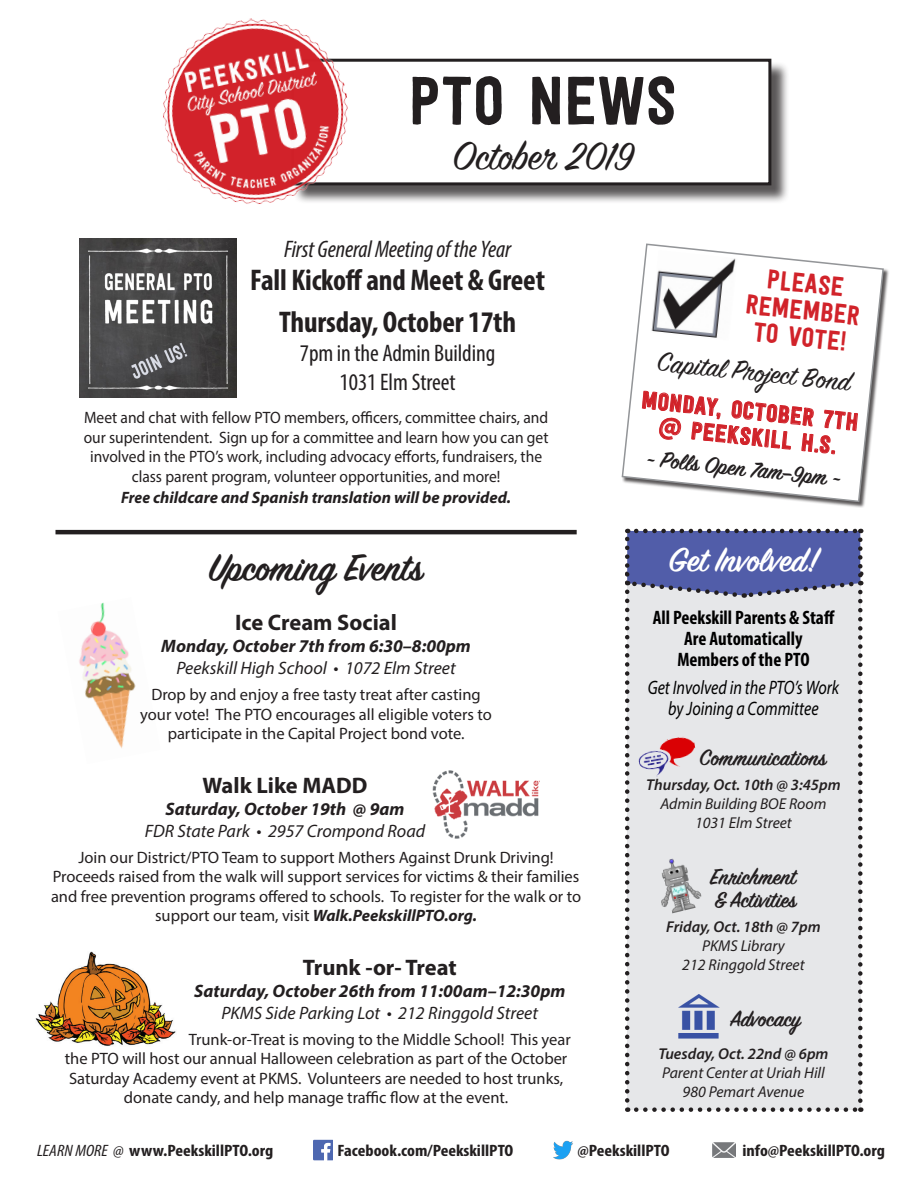
<style>
.page{position:relative;width:918px;height:1188px;background:#fff}
.page>*{position:absolute;margin:0;border:0;box-sizing:border-box;transform-origin:0 0}
.t1{font:67.5px "Festivo Letters No 1";color:#231f20}
.t2{font:43.5px "Sign Painter House Script";color:#231f20}
.Date_in_table{font:600 42px "Sign Painter House Script";color:#231f20}
.Paragraph_Style_1_le{font:600 37.5px "Sign Painter House Script";letter-spacing:-.005em;color:#fff}
.Date_in_table-2{font:700 condensed 30px "Myriad Pro";letter-spacing:-.005em;color:#231f20}
.t3{font:30px "Sign Painter House Script";color:#231f20}
.t4{font:27px/27px "Festivo Letters No 1";color:#d1232a;text-align:center}
.t5{font:600 25.5px "Sign Painter House Script";color:#231f20}
.Paragraph_Style_1_le-2{font:600 24.75px/22.5px "Sign Painter House Script";color:#231f20}
.Date_in_table-3{font:condensed 24px/28.8px "Myriad Pro";letter-spacing:-.005em;color:#231f20;text-align:center}
.t6{font:24px/25.5px "Festivo Letters No 1";color:#d1232a;text-align:center}
.Date_in_table-4{font:italic condensed 24px "Myriad Pro";letter-spacing:-.005em;color:#231f20}
.table_event_titles{font:700 22.5px "Myriad Pro";color:#231f20}
.t7{font:700 condensed 19.5px/21px "Myriad Pro";color:#000;text-align:center}
.t8{font:italic 19.5px/21px "Myriad Pro";color:#000;text-align:center;scale:.82 1}
.table_event_titles-2{font:italic 18px/21.6px "Myriad Pro";color:#231f20;text-align:center}
.table_event_titles-3{font:italic 700 18px/21.6px "Myriad Pro";color:#231f20;text-align:center}
.table_event_titles-4{font:16.5px/19.5px "Myriad Pro";color:#231f20;text-align:center}
.Paragraph_Style_1_le-3{font:16.5px/19.5px "Myriad Pro";color:#231f20;text-align:center;scale:.94 1}
.t9{font:700 condensed 16.5px "Myriad Pro";color:#231f20;scale:1.11 1}
.Paragraph_Style_1_le-4{font:italic 700 16.5px "Myriad Pro";color:#231f20;scale:.94 1}
.Paragraph_Style_1_le-5{font:italic 15.75px/18.9px "Myriad Pro";color:#231f20;text-align:center}
.s1{font-weight:700}
.s2{font-weight:700;font-style:italic}
.s3{font-weight:400}
.s4{font-weight:600}
.s5{font-weight:400;font-style:italic}
</style>
<div class="page">
<img style="left:79px;top:602px;width:57px;height:147px">
<svg style="left:314px;top:1140px;width:19px;height:20px"></svg>
<img style="left:713px;top:1142px;width:23px;height:16px">
<img style="left:553px;top:1140px;width:20px;height:20px">
<img style="left:79px;top:239px;width:157px;height:158px">
<img style="left:36px;top:951px;width:140px;height:95px">
<img style="left:432px;top:770px;width:108px;height:69px">
<svg style="left:625px;top:529px;width:238px;height:583px"></svg>
<div style="left:293px;top:61px;width:497px;height:143px;background:#231f20;opacity:.75"></div>
<div style="left:293px;top:60px;width:477px;height:124px;background:#fff"></div>
<div style="left:291px;top:59px;width:480px;height:126px;border:3px solid #231f20"></div>
<img style="left:163px;top:18px;width:202px;height:186px">
<div style="left:622px;top:244px;width:268px;height:264px;background:#231f20;opacity:.75"></div>
<svg style="left:621px;top:243px;width:264px;height:260px"></svg>
<svg style="left:642px;top:365px;width:216px;height:101px"></svg>
<img style="left:650px;top:250px;width:87px;height:91px">
<hr style="left:56px;top:530px;width:521px;height:4px;background:#231f20">
<p class="t1" style="left:409px;top:60px;width:270px">PTO NEWS</p>
<p class="t2" style="left:452px;top:130px;width:182px">October 2019</p>
<p class="Date_in_table-4" style="left:284px;top:234px;width:229px">First General Meeting of the Year</p>
<p class="Date_in_table-2" style="left:250px;top:261px;width:296px">Fall Kickoff and Meet &amp; Greet</p>
<p class="Date_in_table-2" style="left:279px;top:304px;width:239px">Thursday, October 17th</p>
<p class="Date_in_table-3" style="left:300px;top:339px;width:197px">7pm in the Admin Building<br>1031 Elm Street</p>
<p class="Paragraph_Style_1_le-3" style="left:84px;top:408px;width:496px">Meet and chat with fellow PTO members, officers, committee chairs, and our superintendent. Sign up for a committee and learn how you can get involved in the PTO’s work, including advocacy efforts, fundraisers, the class parent program, volunteer opportunities, and more!</p>
<p class="Paragraph_Style_1_le-4" style="left:121px;top:486px;width:416px">Free childcare and Spanish translation will be provided.</p>
<p class="Date_in_table" style="left:210px;top:542px;width:215px">Upcoming Events</p>
<p class="table_event_titles" style="left:235px;top:608px;width:163px">Ice Cream Social</p>
<p class="table_event_titles-2" style="left:161px;top:635px;width:311px"><span class="s1">Monday, October 7th from 6:30–8:00pm<br></span>Peekskill High School • 1072 Elm Street</p>
<p class="table_event_titles-4" style="left:140px;top:684px;width:353px">Drop by and enjoy a free tasty treat after casting your vote! The PTO encourages all eligible voters to participate in the Capital Project bond vote.</p>
<p class="table_event_titles" style="left:203px;top:771px;width:166px">Walk Like MADD</p>
<p class="table_event_titles-2" style="left:145px;top:798px;width:282px"><span class="s1">Saturday, October 19th @ 9am<br></span>FDR State Park • 2957 Crompond Road</p>
<p class="table_event_titles-4" style="left:51px;top:847px;width:532px">Join our District/PTO Team to support Mothers Against Drunk Driving!<br>Proceeds raised from the walk will support services for victims &amp; their families and free prevention programs offered to schools. To register for the walk or to support our team, visit <span class="s2">Walk.PeekskillPTO.org.</span></p>
<p class="table_event_titles" style="left:303px;top:953px;width:156px">Trunk -or- Treat</p>
<p class="table_event_titles-3" style="left:194px;top:979px;width:373px">Saturday, October 26th from 11:00am–12:30pm<br><span class="s3">PKMS Side Parking Lot • 212 Ringgold Street</span></p>
<p class="table_event_titles-4" style="left:189px;top:1029px;width:384px">Trunk-or-Treat is moving to the Middle School! This year</p>
<p class="table_event_titles-4" style="left:65px;top:1049px;width:504px">the PTO will host our annual Halloween celebration as part of the October</p>
<p class="table_event_titles-4" style="left:69px;top:1068px;width:496px">Saturday Academy event at PKMS. Volunteers are needed to host trunks,</p>
<p class="table_event_titles-4" style="left:124px;top:1088px;width:386px">donate candy, and help manage traffic flow at the event.</p>
<p class="t4" style="left:750px;top:263px;width:116px;rotate:6deg">PLEASE<br>REMEMBER<br>TO VOTE!</p>
<p class="t3" style="left:659px;top:343px;width:196px;rotate:6deg">Capital Project Bon d</p>
<p class="t6" style="left:643px;top:386px;width:219px;rotate:6deg">MONDAY, OCTOBER 7TH @ PEEKSKILL H.S.</p>
<p class="t5" style="left:649px;top:443px;width:196px;rotate:6deg">~ Pol ls Open 7am–9pm ~</p>
<p class="Paragraph_Style_1_le" style="left:669px;top:537px;width:152px">Get Involved!</p>
<p class="t7" style="left:653px;top:607px;width:184px">All Peekskill Parents &amp; Staff<br>Are Automatically<br>Members of the PTO</p>
<p class="t8" style="left:648px;top:677px;width:235px">Get Involved in the PTO’s Work by Joining a Committee</p>
<p class="Paragraph_Style_1_le-2" style="left:700px;top:748px;width:128px">Communications</p>
<p class="Paragraph_Style_1_le-5" style="left:646px;top:775px;width:196px"><span class="s4">Thursday, Oct. 10th @ 3:45pm<br></span>Admin Building BOE Room<br>1031 Elm Street</p>
<p class="Paragraph_Style_1_le-2" style="left:711px;top:868px;width:87px">Enrichment &amp; Activities</p>
<p class="Paragraph_Style_1_le-5" style="left:666px;top:917px;width:156px"><span class="s4">Friday, Oct. 18th @ 7pm<br></span>PKMS Library<br>212 Ringgold Street</p>
<p class="Paragraph_Style_1_le-2" style="left:730px;top:1010px;width:72px">Advocacy</p>
<p class="Paragraph_Style_1_le-5" style="left:658px;top:1044px;width:172px"><span class="s4">Tuesday, Oct. 22nd @ 6pm<br></span>Parent Center at Uriah Hill<br>980 Pemart Avenue</p>
<p class="t9" style="left:37px;top:1140px;width:214px"><span class="s5">LEARN MORE @</span> www.PeekskillPTO.org</p>
<p class="t9" style="left:337px;top:1140px;width:160px">Facebook.com/PeekskillPTO</p>
<p class="t9" style="left:578px;top:1140px;width:85px">@PeekskillPTO</p>
<p class="t9" style="left:742px;top:1140px;width:130px">info@PeekskillPTO.org</p>
</div>
